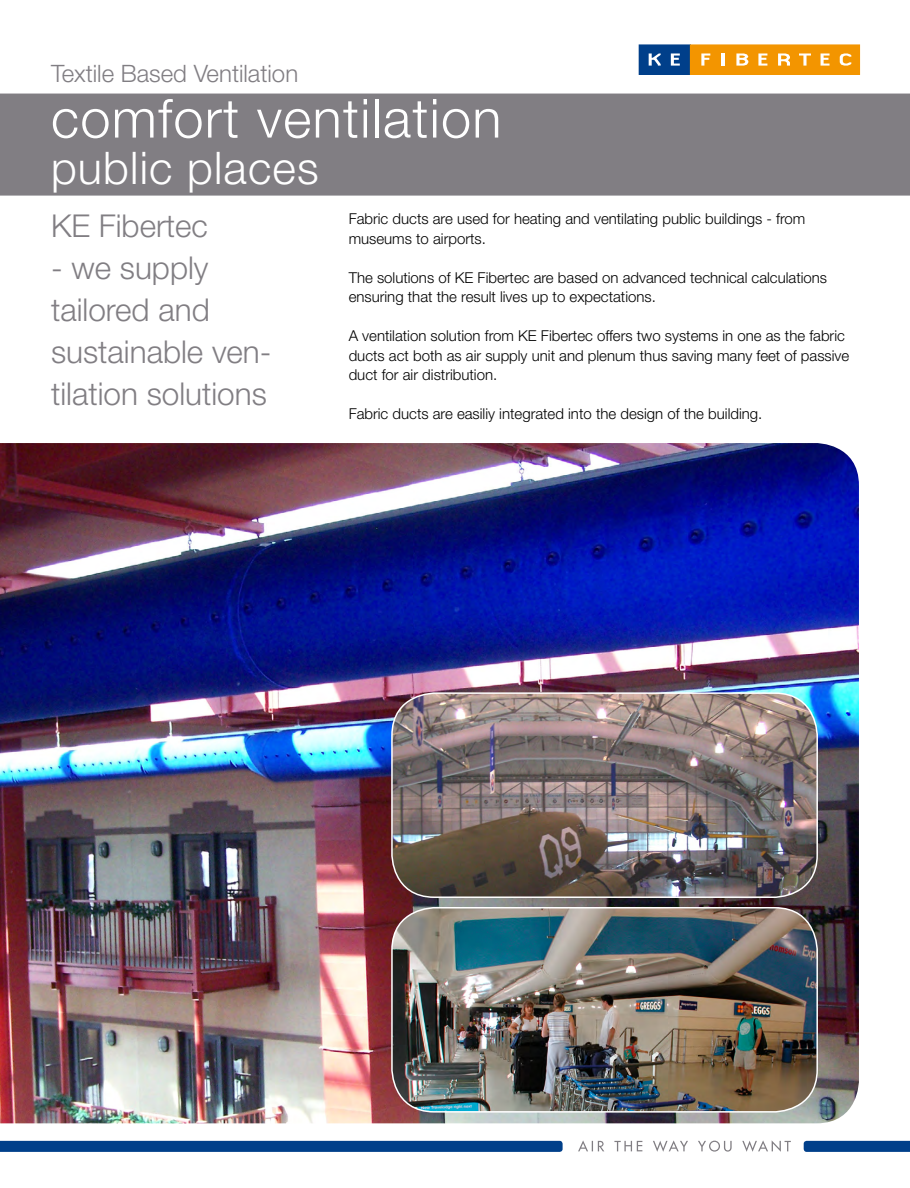
<style>
.page{position:relative;width:910px;height:1188px;background:#fff}
.page>*{position:absolute;margin:0;border:0;box-sizing:border-box;transform-origin:0 0}
.t1{font:300 54px "Helvetica Neue LT";letter-spacing:.025em;color:#fff}
.t2{font:300 45px "Helvetica Neue LT";letter-spacing:.025em;color:#fff}
.t3{font:300 31.5px/42px "Helvetica Neue LT";color:#817e83}
.t4{font:300 24px "Helvetica Neue LT";color:#817e83}
.t5{font:300 15px/19.5px "Helvetica Neue LT";color:#000}
</style>
<div class="page">
<div style="left:0;top:94px;width:910px;height:102px;background:#817e83"></div>
<svg style="left:0;top:1141px;width:563px;height:11px;background:#02408b"></svg>
<svg style="left:804px;top:1141px;width:106px;height:11px"></svg>
<svg style="left:578px;top:1140px;width:213px;height:12px"></svg>
<div style="left:639px;top:45px;width:51px;height:29px;background:#003f8a"></div>
<div style="left:639px;top:45px;width:52px;height:30px;border:1px solid #003f8a"></div>
<div style="left:690px;top:45px;width:170px;height:29px;background:#f39500"></div>
<div style="left:690px;top:45px;width:170px;height:30px;border:1px solid #f39500"></div>
<svg style="left:649px;top:53px;width:12px;height:13px"></svg>
<svg style="left:671px;top:53px;width:9px;height:13px"></svg>
<svg style="left:701px;top:53px;width:9px;height:13px"></svg>
<svg style="left:722px;top:53px;width:3px;height:13px"></svg>
<svg style="left:736px;top:53px;width:12px;height:13px"></svg>
<svg style="left:758px;top:53px;width:9px;height:13px"></svg>
<svg style="left:778px;top:53px;width:12px;height:13px"></svg>
<svg style="left:799px;top:53px;width:12px;height:13px"></svg>
<svg style="left:820px;top:53px;width:9px;height:13px"></svg>
<svg style="left:840px;top:53px;width:11px;height:13px"></svg>
<img style="left:0;top:443px;width:859px;height:680px">
<img style="left:392px;top:693px;width:425px;height:204px">
<div style="left:391px;top:692px;width:427px;height:206px;border:2px solid #fff;border-radius:43px"></div>
<img style="left:392px;top:908px;width:425px;height:204px">
<div style="left:391px;top:907px;width:427px;height:206px;border:2px solid #fff;border-radius:43px"></div>
<h3 class="t4" style="left:51px;top:59px;width:249px">Textile Based Ventilation</h3>
<h1 class="t1" style="left:51px;top:85px;width:452px">comfort ventilation</h1>
<h2 class="t2" style="left:51px;top:141px;width:269px">public places</h2>
<h3 class="t3" style="left:51px;top:205px;width:158px">KE Fibertec</h3>
<h3 class="t3" style="left:51px;top:247px;width:222px">- we supply tailored and sustainable ven&shy;tilation solutions</h3>
<p class="t5" style="left:349px;top:209px;width:458px">Fabric ducts are used for heating and ventilating public buildings - from museums to airports.</p>
<p class="t5" style="left:349px;top:268px;width:480px">The solutions of KE Fibertec are based on advanced technical calculations ensuring that the result lives up to expectations.</p>
<p class="t5" style="left:349px;top:326px;width:502px">A ventilation solution from KE Fibertec offers two systems in one as the fabric ducts act both as air supply unit and plenum thus saving many feet of passive duct for air distribution.</p>
<p class="t5" style="left:349px;top:404px;width:415px">Fabric ducts are easiliy integrated into the design of the building.</p>
</div>
